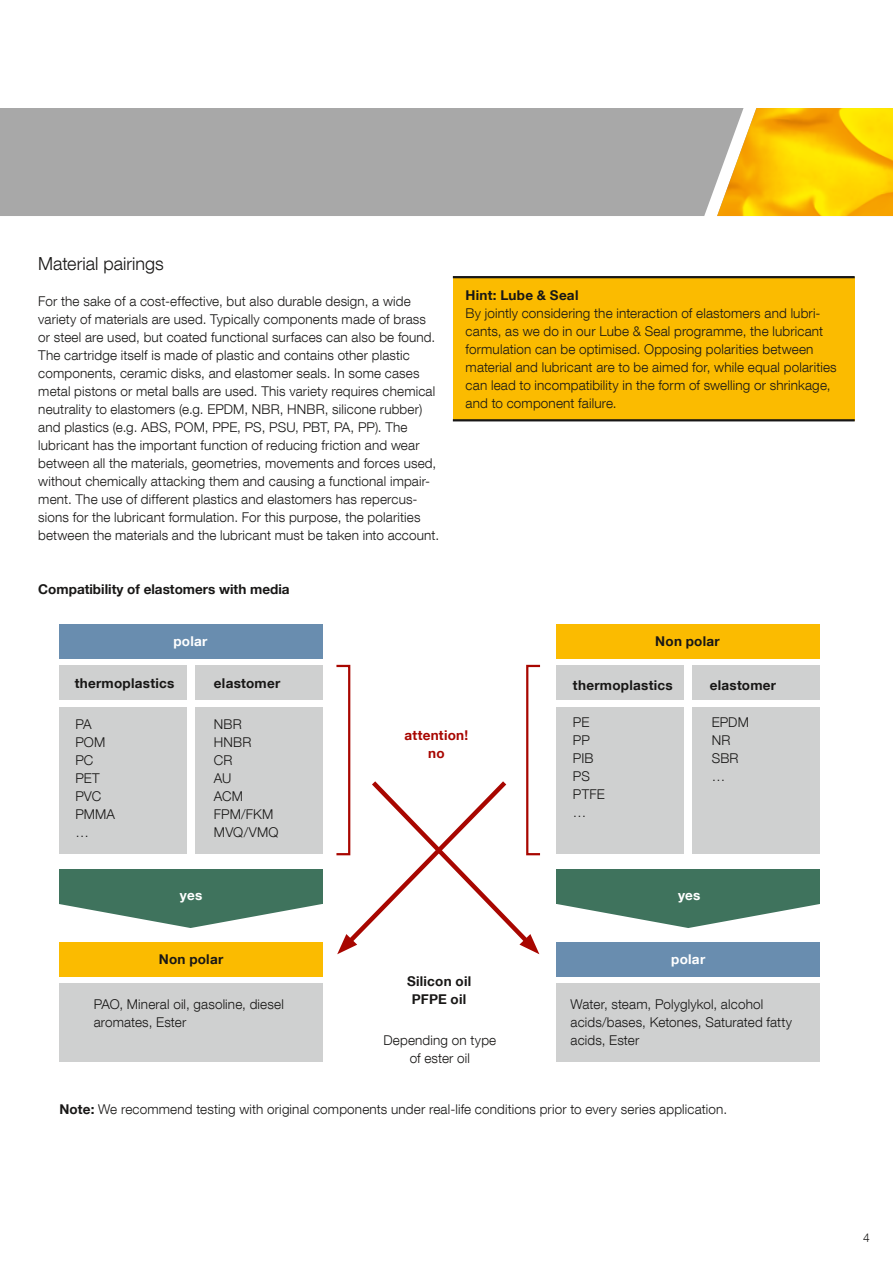
<style>
.page{position:relative;width:893px;height:1263px;background:#fff}
.page>*{position:absolute;margin:0;border:0;box-sizing:border-box;transform-origin:0 0}
.t1{font:300 18px "Helvetica Neue LT Com";color:#181716}
.t2{font:300 13.5px/18px "Helvetica Neue LT Com";letter-spacing:.01em;color:#181716}
.t3{font:700 13.5px/18px "Helvetica Neue LT Com";letter-spacing:.02em;color:#181716;text-align:center}
.t4{font:700 13.5px "Helvetica Neue";color:#181716}
.t5{font:700 13.5px "Helvetica Neue LT Com";letter-spacing:.015em;color:#fff}
.t6{font:700 13.5px/18px "Helvetica Neue LT Com";letter-spacing:.02em;color:#a80600;text-align:center}
.t7{font:300 12px "Helvetica Neue LT Com";color:#181716}
.s1{font-weight:700}
</style>
<div class="page">
<img style="left:743px;top:108px;width:150px;height:108px">
<div style="left:0;top:108px;width:743px;height:108px;background:#a8a8a8"></div>
<div style="left:453px;top:277px;width:402px;height:143px;background:#fbbb00"></div>
<hr style="left:453px;top:276px;width:402px;height:2px;background:#181716">
<hr style="left:453px;top:419px;width:402px;height:2px;background:#181716">
<div style="left:59px;top:666px;width:128px;height:34px;background:#cfd0d0"></div>
<div style="left:59px;top:624px;width:263px;height:34px;background:#698daf"></div>
<div style="left:556px;top:624px;width:263px;height:34px;background:#fbbb00"></div>
<div style="left:59px;top:870px;width:263px;height:34px;background:#3f735d"></div>
<div style="left:556px;top:870px;width:264px;height:34px;background:#3f735d"></div>
<div style="left:59px;top:707px;width:128px;height:147px;background:#cfd0d0"></div>
<div style="left:556px;top:707px;width:128px;height:147px;background:#cfd0d0"></div>
<div style="left:195px;top:707px;width:127px;height:147px;background:#cfd0d0"></div>
<div style="left:692px;top:707px;width:128px;height:147px;background:#cfd0d0"></div>
<div style="left:556px;top:666px;width:127px;height:34px;background:#cfd0d0"></div>
<div style="left:195px;top:666px;width:127px;height:34px;background:#cfd0d0"></div>
<div style="left:692px;top:666px;width:127px;height:34px;background:#cfd0d0"></div>
<svg style="left:59px;top:904px;width:263px;height:24px"></svg>
<svg style="left:557px;top:904px;width:263px;height:24px"></svg>
<div style="left:59px;top:942px;width:264px;height:34px;background:#fbbb00"></div>
<div style="left:59px;top:983px;width:264px;height:79px;background:#cfd0d0"></div>
<div style="left:556px;top:942px;width:264px;height:34px;background:#698daf"></div>
<div style="left:556px;top:983px;width:264px;height:79px;background:#cfd0d0"></div>
<div style="left:335px;top:665px;width:15px;height:190px;border:2px solid #a80600"></div>
<div style="left:526px;top:665px;width:15px;height:190px;border:2px solid #a80600"></div>
<svg style="left:337px;top:776px;width:202px;height:178px"></svg>
<h1 class="t1" style="left:38px;top:253px;width:127px">Material pairings</h1>
<p class="t2" style="left:38px;top:292px;width:402px">For the sake of a cost-effective, but also durable design, a wide variety of materials are used. Typically components made of brass or steel are used, but coated functional surfaces can also be found.<br>The cartridge itself is made of plastic and contains other plastic components, ceramic disks, and elastomer seals. In some cases metal pistons or metal balls are used. This variety requires chemical neutrality to elastomers (e.g. EPDM, NBR, HNBR, silicone rubber) and plastics (e.g. ABS, POM, PPE, PS, PSU, PBT, PA, PP). The lubricant has the important function of reducing friction and wear between all the materials, geometries, movements and forces used, without chemically attacking them and causing a functional impair&shy;ment. The use of different plastics and elastomers has repercus&shy;sions for the lubricant formulation. For this purpose, the polarities between the materials and the lubricant must be taken into account.</p>
<p class="t4" style="left:38px;top:579px;width:253px">Compatibility of elastomers with media</p>
<p class="t5" style="left:173px;top:633px;width:36px">polar</p>
<p class="t3" style="left:466px;top:285px;width:114px">Hint: Lube &amp; Seal</p>
<p class="t2" style="left:466px;top:303px;width:373px">By jointly considering the interaction of elastomers and lubri&shy;cants, as we do in our Lube &amp; Seal programme, the lubricant formulation can be optimised. Opposing polarities between material and lubricant are to be aimed for, while equal polarities can lead to incompatibility in the form of swelling or shrinkage, and to component failure.</p>
<p class="t3" style="left:655px;top:632px;width:66px">Non polar</p>
<p class="t3" style="left:214px;top:673px;width:68px">elastomer</p>
<p class="t3" style="left:710px;top:676px;width:68px">elastomer</p>
<p class="t3" style="left:75px;top:674px;width:101px">thermoplastics</p>
<p class="t3" style="left:573px;top:676px;width:101px">thermoplastics</p>
<p class="t2" style="left:75px;top:715px;width:41px">PA<br>POM<br>PC<br>PET<br>PVC<br>PMMA …</p>
<p class="t2" style="left:573px;top:713px;width:33px">PE<br>PP<br>PIB<br>PS<br>PTFE …</p>
<p class="t2" style="left:214px;top:715px;width:66px">NBR<br>HNBR<br>CR<br>AU<br>ACM<br>FPM/FKM<br>MVQ/VMQ</p>
<p class="t2" style="left:712px;top:713px;width:39px">EPDM<br>NR<br>SBR …</p>
<p class="t6" style="left:404px;top:726px;width:65px">attention! no</p>
<p class="t5" style="left:180px;top:886px;width:24px">yes</p>
<p class="t5" style="left:678px;top:886px;width:24px">yes</p>
<p class="t3" style="left:159px;top:950px;width:66px">Non polar</p>
<p class="t2" style="left:94px;top:995px;width:192px">PAO, Mineral oil, gasoline, diesel aromates, Ester</p>
<p class="t3" style="left:407px;top:971px;width:66px">Silicon oil<br>PFPE oil</p>
<p class="t2" style="left:383px;top:1031px;width:114px;text-align:center">Depending on type of ester oil</p>
<p class="t5" style="left:671px;top:950px;width:36px">polar</p>
<p class="t2" style="left:571px;top:995px;width:223px">Water, steam, Polyglykol, alcohol acids/bases, Ketones, Saturated fatty acids, Ester</p>
<p class="t2" style="left:59px;top:1099px;width:669px"><span class="s1">Note:</span> We recommend testing with original components under real-life conditions prior to every series application.</p>
<p class="t7" style="left:863px;top:1230px;width:8px">4</p>
</div>
